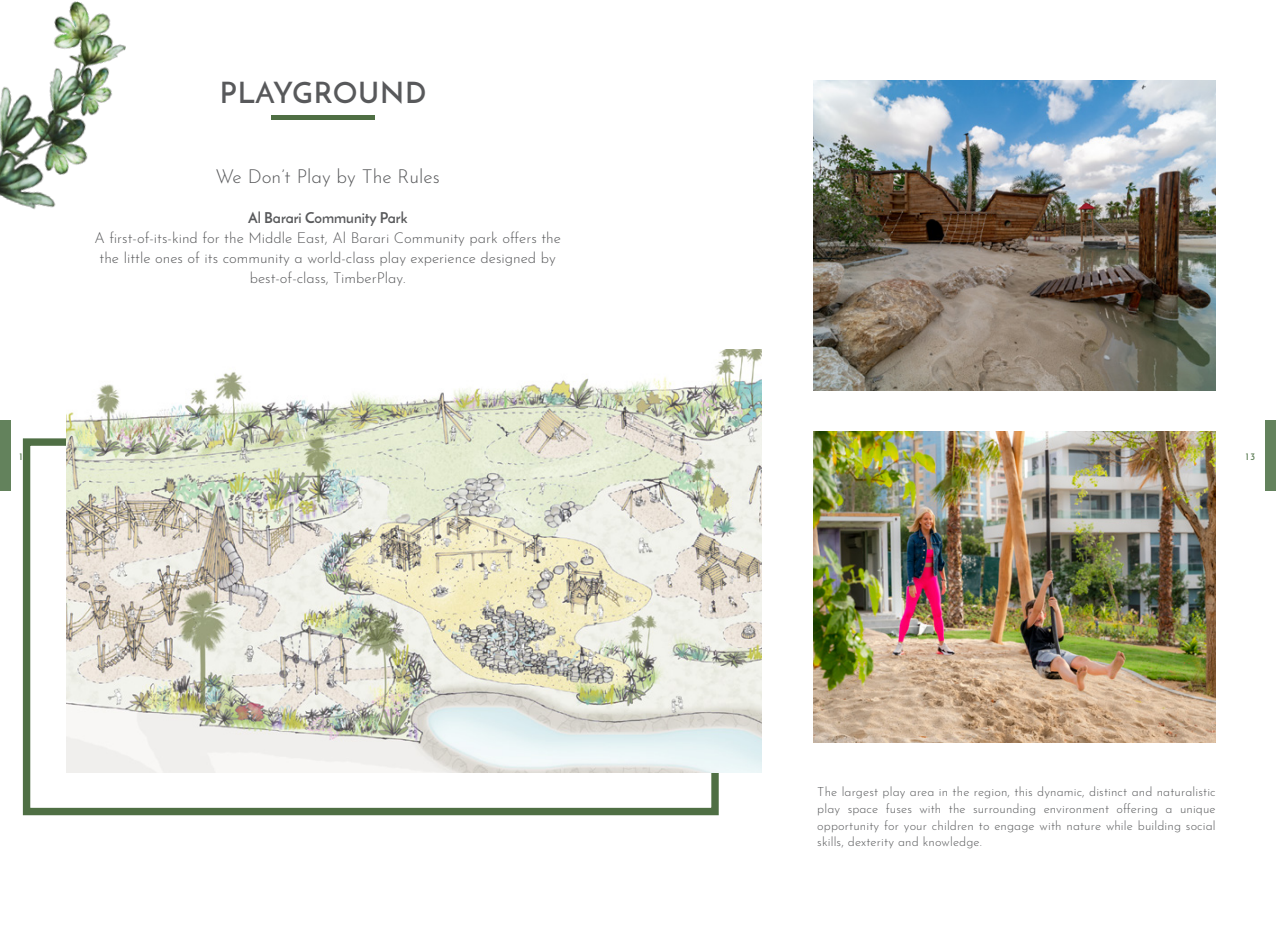
<style>
.page{position:relative;width:1276px;height:947px;background:#fff}
.page>*{position:absolute;margin:0;border:0;box-sizing:border-box;transform-origin:0 0}
.t1{font:600 29.62px "Josefin Sans";letter-spacing:.03em;color:#58595b}
.t2{font:300 19px "Josefin Sans";color:#58595b}
.t3{font:300 14.75px/20.1px "Josefin Sans";color:#58595b;text-align:center}
.t4{font:700 14.75px "Josefin Sans";color:#58595b}
.t5{font:300 12.5px/16.9px "Josefin Sans";letter-spacing:.01em;color:#58595b;text-align:justify}
.t6{font:700 10px "Josefin Sans";color:#63825c}
</style>
<div class="page">
<div style="left:1265px;top:420px;width:11px;height:71px;background:#63825c"></div>
<div style="left:0;top:420px;width:11px;height:71px;background:#63825c"></div>
<img style="left:0;top:1px;width:126px;height:208px">
<svg style="left:22px;top:438px;width:700px;height:378px"></svg>
<img style="left:66px;top:349px;width:695px;height:423px">
<div style="left:271px;top:115px;width:104px;height:5px;background:#4f6f44"></div>
<img style="left:814px;top:80px;width:401px;height:310px">
<img style="left:814px;top:431px;width:401px;height:310px">
<h1 class="t1" style="left:220px;top:74px;width:208px">PLAYGROUND</h1>
<h2 class="t2" style="left:216px;top:161px;width:226px">We Don’t Play by The Rules</h2>
<p class="t4" style="left:248px;top:208px;width:161px">Al Barari Community Park</p>
<p class="t3" style="left:94px;top:226px;width:468px">A first-of-its-kind for the Middle East, Al Barari Community park offers the the little ones of its community a world-class play experience designed by best-of-class, TimberPlay.</p>
<p class="t6" style="left:19px;top:449px;width:12px">12</p>
<p class="t6" style="left:1245px;top:449px;width:11px">13</p>
<p class="t5" style="left:817px;top:781px;width:400px">The largest play area in the region, this dynamic, distinct and naturalistic play space fuses with the surrounding environment offering a unique opportunity for your children to engage with nature while building social skills, dexterity and knowledge.</p>
</div>
